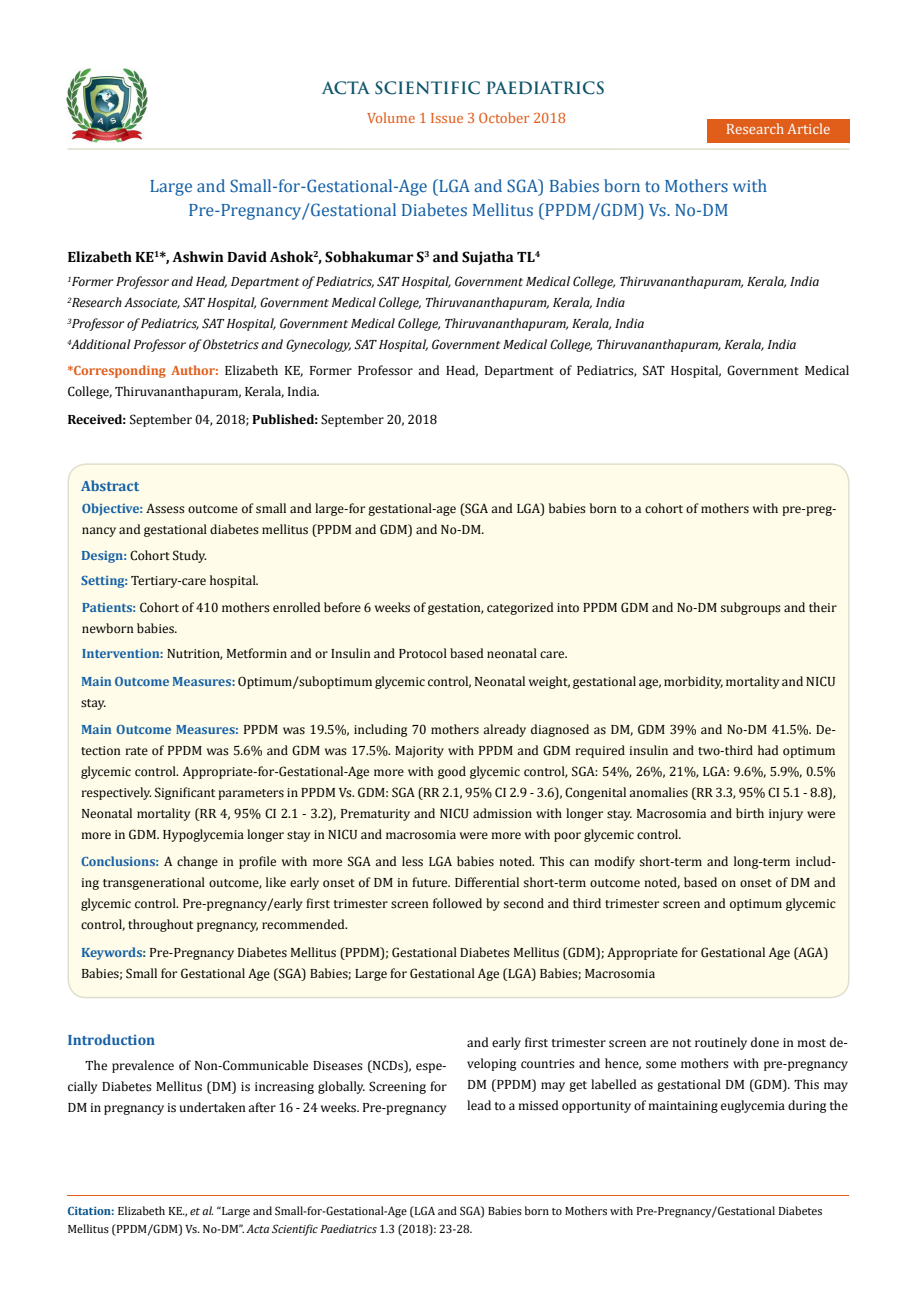
<style>
.page{position:relative;width:917px;height:1298px;background:#fff}
.page>*{position:absolute;margin:0;border:0;box-sizing:border-box;transform-origin:0 0}
.t1{font:18px/24px "Cambria";color:#1560a6;text-align:center}
.t2{font:700 16.5px "Trajan Pro";color:#0e546a}
.t3{font:700 15px "Cambria";color:#000}
.t4{font:15px "Cambria";color:#e05d1a}
.t5{font:700 15px "Cambria";color:#1560a6}
.t6{font:15px "Cambria";color:#fff}
.t7{font:13.5px/21px "Cambria";color:#000}
.t8{font:italic 13.5px/21px "Cambria";color:#000}
.t9{font:12px/18px "Cambria";color:#000}
.s1{font-weight:700;color:#e05d1a}
.s2{font-weight:700}
.s3{font-weight:700;color:#1560a6}
.s4{font-weight:700;color:#0e546a}
.s5{font-weight:700;color:#035089}
.s6{font-style:italic}
</style>
<div class="page">
<img style="left:67px;top:68px;width:80px;height:74px">
<div style="left:707px;top:119px;width:142px;height:23px;background:#e05d1a"></div>
<div style="left:68px;top:464px;width:780px;height:533px;background:#fffde9;border-radius:18px"></div>
<hr style="left:67px;top:1195px;width:782px;height:1px;background:#e05d1a">
<hr style="left:67px;top:148px;width:782px;height:2px;background:#e0dfcd">
<p class="t2" style="left:322px;top:77px;width:284px">ACTA SCIENTIFIC PAEDIATRICS</p>
<p class="t4" style="left:367px;top:109px;width:200px">Volume 1 Issue 3 October 2018</p>
<p class="t6" style="left:726px;top:120px;width:106px">Research Article</p>
<h1 class="t1" style="left:149px;top:174px;width:619px">Large and Small-for-Gestational-Age (LGA and SGA) Babies born to Mothers with<br>Pre-Pregnancy/Gestational Diabetes Mellitus (PPDM/GDM) Vs. No-DM</h1>
<p class="t3" style="left:67px;top:246px;width:474px">Elizabeth KE<sup>1</sup>*, Ashwin David Ashok<sup>2</sup>, Sobhakumar S<sup>3</sup> and Sujatha TL<sup>4</sup></p>
<p class="t8" style="left:67px;top:270px;width:753px"><sup>1</sup>Former Professor and Head, Department of Pediatrics, SAT Hospital, Government Medical College, Thiruvananthapuram, Kerala, India <sup>2</sup>Research Associate, SAT Hospital, Government Medical College, Thiruvananthapuram, Kerala, India<br><sup>3</sup>Professor of Pediatrics, SAT Hospital, Government Medical College, Thiruvananthapuram, Kerala, India<br><sup>4</sup>Additional Professor of Obstetrics and Gynecology, SAT Hospital, Government Medical College, Thiruvananthapuram, Kerala, India</p>
<p class="t7" style="left:67px;top:360px;width:783px"><span class="s1">*Corresponding Author:</span> Elizabeth KE, Former Professor and Head, Department of Pediatrics, SAT Hospital, Government Medical<br>College, Thiruvananthapuram, Kerala, India.</p>
<p class="t7" style="left:67px;top:408px;width:371px"><span class="s2">Received:</span> September 04, 2018; <span class="s2">Published:</span> September 20, 2018</p>
<p class="t5" style="left:81px;top:475px;width:60px">Abstract</p>
<p class="t7" style="left:82px;top:498px;width:756px"><span class="s3">Objective:</span> Assess outcome of small and large-for gestational-age (SGA and LGA) babies born to a cohort of mothers with pre-preg&shy;nancy and gestational diabetes mellitus (PPDM and GDM) and No-DM.</p>
<p class="t7" style="left:81px;top:542px;width:179px;line-height:25.3px"><span class="s3">Design:</span> Cohort Study.<br><span class="s3">Setting:</span> Tertiary-care hospital.</p>
<p class="t7" style="left:82px;top:597px;width:756px"><span class="s3">Patients:</span> Cohort of 410 mothers enrolled before 6 weeks of gestation, categorized into PPDM GDM and No-DM subgroups and their newborn babies.</p>
<p class="t7" style="left:81px;top:639px;width:756px;line-height:28.3px"><span class="s3">Intervention:</span> Nutrition, Metformin and or Insulin and Protocol based neonatal care.<br><span class="s3">Main Outcome Measures:</span> Optimum/suboptimum glycemic control, Neonatal weight, gestational age, morbidity, mortality and NICU</p>
<p class="t7" style="left:81px;top:692px;width:27px">stay.</p>
<p class="t7" style="left:81px;top:718px;width:756px;text-align:justify"><span class="s3">Main Outcome Measures:</span> PPDM was 19.5%, including 70 mothers already diagnosed as DM, GDM 39% and No-DM 41.5%. De&shy;tection rate of PPDM was 5.6% and GDM was 17.5%. Majority with PPDM and GDM required insulin and two-third had optimum glycemic control. Appropriate-for-Gestational-Age more with good glycemic control, SGA: 54%, 26%, 21%, LGA: 9.6%, 5.9%, 0.5% respectively. Significant parameters in PPDM Vs. GDM: SGA (RR 2.1, 95% CI 2.9 - 3.6), Congenital anomalies (RR 3.3, 95% CI 5.1 - 8.8), Neonatal mortality (RR 4, 95% CI 2.1 - 3.2), Prematurity and NICU admission with longer stay. Macrosomia and birth injury were more in GDM. Hypoglycemia longer stay in NICU and macrosomia were more with poor glycemic control.</p>
<p class="t7" style="left:81px;top:851px;width:756px;text-align:justify"><span class="s3">Conclusions:</span> A change in profile with more SGA and less LGA babies noted. This can modify short-term and long-term includ&shy;ing transgenerational outcome, like early onset of DM in future. Differential short-term outcome noted, based on onset of DM and glycemic control. Pre-pregnancy/early first trimester screen followed by second and third trimester screen and optimum glycemic control, throughout pregnancy, recommended.</p>
<p class="t7" style="left:81px;top:942px;width:749px"><span class="s3">Keywords</span><span class="s4">:</span> Pre-Pregnancy Diabetes Mellitus (PPDM); Gestational Diabetes Mellitus (GDM); Appropriate for Gestational Age (AGA)<br>Babies; Small for Gestational Age (SGA) Babies; Large for Gestational Age (LGA) Babies; Macrosomia</p>
<p class="t5" style="left:67px;top:1029px;width:89px">Introduction</p>
<p class="t7" style="left:67px;top:1054px;width:381px;text-align:justify;text-indent:18px">The prevalence of Non-Communicable Diseases (NCDs), espe&shy;cially Diabetes Mellitus (DM) is increasing globally. Screening for DM in pregnancy is undertaken after 16 - 24 weeks. Pre-pregnancy</p>
<p class="t7" style="left:467px;top:1032px;width:382px;text-align:justify">and early first trimester screen are not routinely done in most de&shy;veloping countries and hence, some mothers with pre-pregnancy DM (PPDM) may get labelled as gestational DM (GDM). This may lead to a missed opportunity of maintaining euglycemia during the</p>
<p class="t9" style="left:67px;top:1201px;width:756px"><span class="s5">Citation:</span> Elizabeth KE., <span class="s6">et al.</span> “Large and Small-for-Gestational-Age (LGA and SGA) Babies born to Mothers with Pre-Pregnancy/Gestational Diabetes<br>Mellitus (PPDM/GDM) Vs. No-DM”. <span class="s6">Acta Scientific Paediatrics</span> 1.3 (2018): 23-28.</p>
</div>
